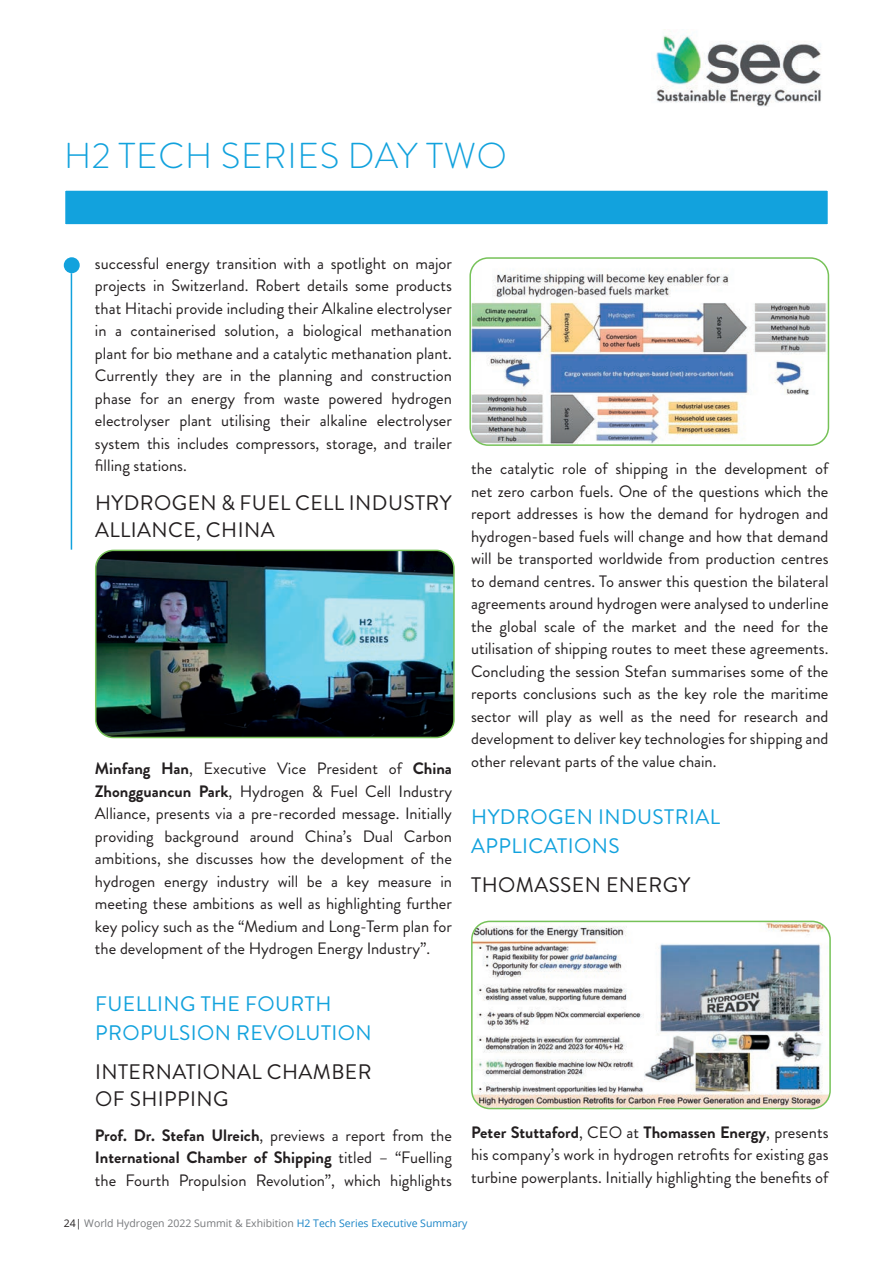
<style>
.page{position:relative;width:893px;height:1263px;background:#fff}
.page>*{position:absolute;margin:0;border:0;box-sizing:border-box;transform-origin:0 0}
.t1{font:300 36px "Brandon Grotesque";letter-spacing:.02em;color:#12a2dd}
.t2{font:21px/27px "Brandon Grotesque";letter-spacing:.02em;color:#231f20}
.t3{font:21px/28.8px "Brandon Grotesque";letter-spacing:.02em;color:#12a2dd}
.t4{font:16.5px/22.5px "Brandon Grotesque";color:#231f20;text-align:justify}
.t5{font:10.5px "Open Sans";color:#76787b}
.s1{font-weight:700}
.s2{color:#231f20}
.s3{color:#1984c6}
</style>
<div class="page">
<img style="left:653px;top:35px;width:168px;height:71px">
<div style="left:65px;top:190px;width:763px;height:35px;background:#12a2dd"></div>
<div style="left:64px;top:189px;width:765px;height:37px;border:2px solid #fff"></div>
<hr style="left:71px;top:273px;width:1px;height:277px;background:#12a2dd">
<div style="left:64px;top:257px;width:16px;height:16px;background:#12a2dd;border-radius:50%"></div>
<img style="left:96px;top:550px;width:356px;height:187px">
<div style="left:95px;top:550px;width:360px;height:188px;border:2px solid #76c258;border-radius:18px"></div>
<img style="left:472px;top:260px;width:356px;height:185px">
<div style="left:469px;top:257px;width:360px;height:189px;border:2px solid #76c258;border-radius:18px"></div>
<img style="left:472px;top:921px;width:356px;height:187px">
<div style="left:471px;top:921px;width:360px;height:188px;border:2px solid #76c258;border-radius:18px"></div>
<h1 class="t1" style="left:64px;top:131px;width:444px">H2 TECH SERIES DAY TWO</h1>
<p class="t4" style="left:95px;top:252px;width:359px">successful energy transition with a spotlight on major projects in Switzerland. Robert details some products that Hitachi provide including their Alkaline electrolyser in a containerised solution, a biological methanation plant for bio methane and a catalytic methanation plant.<br>Currently they are in the planning and construction phase for an energy from waste powered hydrogen electrolyser plant utilising their alkaline electrolyser system this includes compressors, storage, and trailer filling stations.</p>
<p class="t2" style="left:95px;top:490px;width:358px">HYDROGEN &amp; FUEL CELL INDUSTRY<br>ALLIANCE, CHINA</p>
<p class="t4" style="left:95px;top:758px;width:359px"><span class="s1">Minfang Han</span>, Executive Vice President of <span class="s1">China Zhongguancun Park</span>, Hydrogen &amp; Fuel Cell Industry Alliance, presents via a pre-recorded message. Initially providing background around China’s Dual Carbon ambitions, she discusses how the development of the hydrogen energy industry will be a key measure in meeting these ambitions as well as highlighting further key policy such as the “Medium and Long-Term plan for the development of the Hydrogen Energy Industry”.</p>
<p class="t3" style="left:95px;top:990px;width:278px">FUELLING THE FOURTH<br>PROPULSION REVOLUTION</p>
<p class="t2" style="left:95px;top:1059px;width:278px">INTERNATIONAL CHAMBER<br>OF SHIPPING</p>
<p class="t4" style="left:95px;top:1124px;width:358px"><span class="s1">Prof. Dr. Stefan Ulreich</span>, previews a report from the <span class="s1">International Chamber of Shipping</span> titled – “Fuelling the Fourth Propulsion Revolution”, which highlights</p>
<p class="t4" style="left:471px;top:458px;width:359px">the catalytic role of shipping in the development of net zero carbon fuels. One of the questions which the report addresses is how the demand for hydrogen and hydrogen-based fuels will change and how that demand will be transported worldwide from production centres to demand centres. To answer this question the bilateral agreements around hydrogen were analysed to underline the global scale of the market and the need for the utilisation of shipping routes to meet these agreements.<br>Concluding the session Stefan summarises some of the reports conclusions such as the key role the maritime sector will play as well as the need for research and development to deliver key technologies for shipping and other relevant parts of the value chain.</p>
<p class="t3" style="left:471px;top:802px;width:250px">HYDROGEN INDUSTRIAL<br>APPLICATIONS</p>
<p class="t2" style="left:471px;top:871px;width:221px">THOMASSEN ENERGY</p>
<p class="t4" style="left:471px;top:1121px;width:359px"><span class="s1">Peter Stuttaford</span>, CEO at <span class="s1">Thomassen Energy</span>, presents his company’s work in hydrogen retrofits for existing gas turbine powerplants. Initially highlighting the benefits of</p>
<p class="t5" style="left:64px;top:1216px;width:405px"><span class="s2">24|</span> World Hydrogen 2022 Summit &amp; Exhibition <span class="s3">H2 Tech Series Executive Summary</span></p>
</div>
